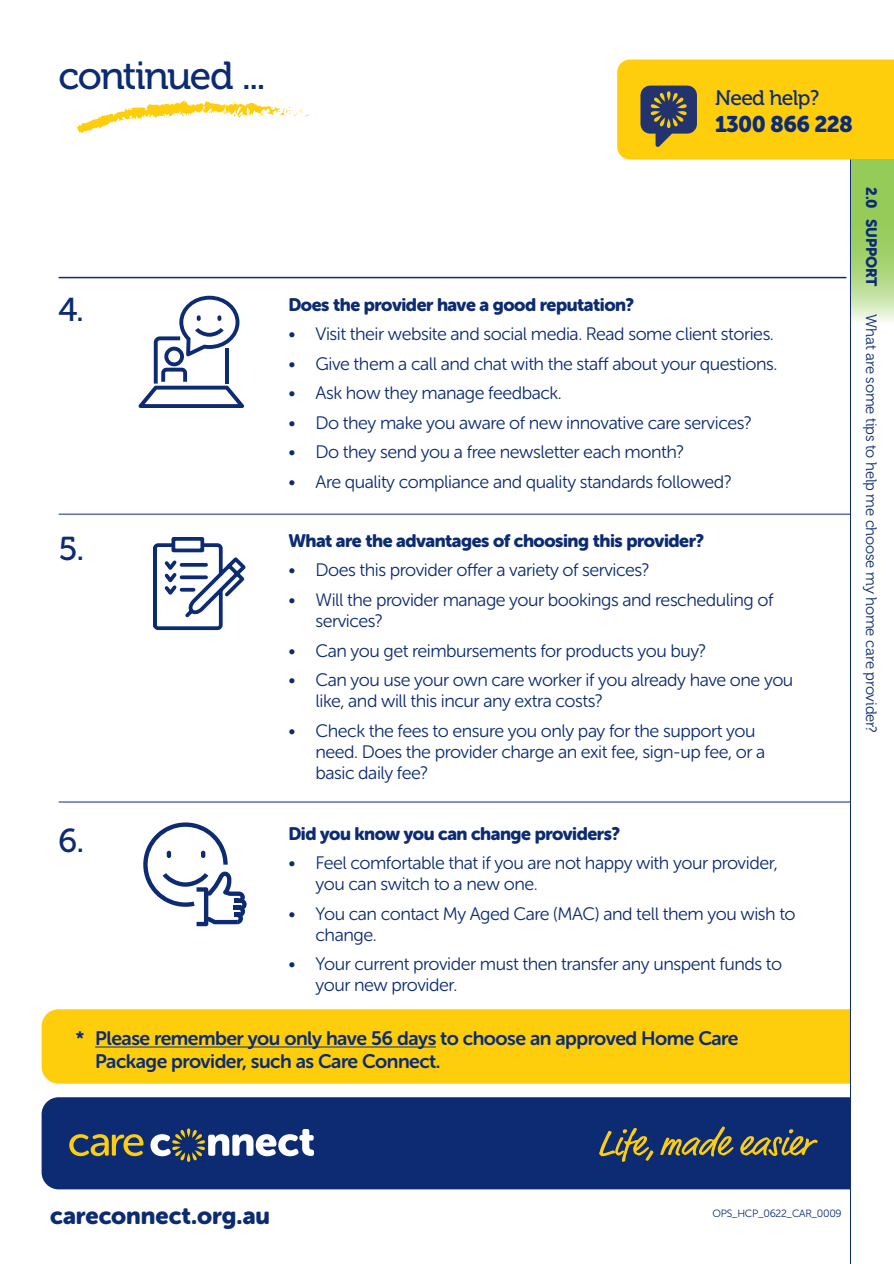
<style>
.page{position:relative;width:894px;height:1264px;background:#fff}
.page>*{position:absolute;margin:0;border:0;box-sizing:border-box;transform-origin:0 0}
.t1{font:39px "Museo 500";letter-spacing:-.04em;color:#0c2b72}
.t2{font:33px "Museo 500";color:#0c2b72}
.t3{font:24px "Museo Sans Rounded 900";color:#0c2b72}
.t4{font:22.5px "Museo Sans Rounded 900";letter-spacing:-.03em;color:#0c2b72}
.t5{font:21px "Museo 500";letter-spacing:-.03em;color:#0c2b72}
.t6{font:19.5px/22.5px "Museo Sans Rounded 700";letter-spacing:-.025em;color:#0c2b72}
.t7{font:18px/21px "Museo Sans Rounded 300";letter-spacing:-.025em;color:#0c2b72}
.t8{font:18px "Museo Sans Rounded 900";letter-spacing:-.025em;color:#0c2b72}
.t9{font:15px "Museo 300";letter-spacing:-.02em;color:#0c2b72}
.t10{font:15px "Museo Sans Rounded 900";letter-spacing:-.01em;color:#0c2b72}
.t11{font:10.5px "Museo Sans Rounded 300";letter-spacing:-.025em;color:#0c2b72}
</style>
<div class="page">
<hr style="left:59px;top:277px;width:787px;height:1px;background:#0c2b72">
<hr style="left:59px;top:802px;width:795px;height:1px;background:#0c2b72">
<hr style="left:59px;top:514px;width:795px;height:1px;background:#0c2b72">
<svg style="left:143px;top:822px;width:103px;height:104px"></svg>
<svg style="left:153px;top:541px;width:93px;height:90px"></svg>
<div style="left:171px;top:537px;width:33px;height:15px;border:4px solid #0c2b72"></div>
<svg style="left:138px;top:296px;width:106px;height:112px"></svg>
<svg style="left:76px;top:100px;width:233px;height:33px"></svg>
<div style="left:42px;top:1009px;width:824px;height:75px;background:#fece0d;border-radius:17px"></div>
<hr style="left:95px;top:1046px;width:340px;height:1px;background:#0c2b72">
<div style="left:42px;top:1097px;width:829px;height:92px;background:#0c2b72;border-radius:17px"></div>
<svg style="left:69px;top:1134px;width:74px;height:22px"></svg>
<svg style="left:150px;top:1128px;width:164px;height:34px"></svg>
<svg style="left:599px;top:1128px;width:54px;height:34px"></svg>
<svg style="left:660px;top:1126px;width:73px;height:30px"></svg>
<svg style="left:740px;top:1129px;width:77px;height:27px"></svg>
<svg style="left:849px;top:159px;width:22px;height:1105px"></svg>
<svg style="left:617px;top:60px;width:276px;height:99px"></svg>
<svg style="left:850px;top:159px;width:43px;height:164px"></svg>
<h1 class="t1" style="left:59px;top:54px;width:209px">continued ...</h1>
<p class="t5" style="left:714px;top:86px;width:106px">Need help?</p>
<p class="t4" style="left:714px;top:111px;width:139px">1300 866 228</p>
<h2 class="t2" style="left:59px;top:291px;width:27px">4.</h2>
<p class="t8" style="left:288px;top:294px;width:347px">Does the provider have a good reputation?</p>
<p class="t7" style="left:288px;top:324px;width:486px">• Visit their website and social media. Read some client stories.</p>
<p class="t7" style="left:288px;top:353px;width:490px">• Give them a call and chat with the staff about your questions.</p>
<p class="t7" style="left:288px;top:383px;width:275px">• Ask how they manage feedback.</p>
<p class="t7" style="left:288px;top:412px;width:464px">• Do they make you aware of new innovative care services?</p>
<p class="t7" style="left:288px;top:442px;width:397px">• Do they send you a free newsletter each month?</p>
<p class="t7" style="left:288px;top:471px;width:444px">• Are quality compliance and quality standards followed?</p>
<h2 class="t2" style="left:59px;top:531px;width:27px">5.</h2>
<p class="t8" style="left:288px;top:530px;width:417px">What are the advantages of choosing this provider?</p>
<p class="t7" style="left:288px;top:560px;width:362px">• Does this provider offer a variety of services?</p>
<p class="t7" style="left:315px;top:589px;width:459px;text-indent:-27px">• Will the provider manage your bookings and rescheduling of services?</p>
<p class="t7" style="left:288px;top:640px;width:419px">• Can you get reimbursements for products you buy?</p>
<p class="t7" style="left:315px;top:669px;width:479px;text-indent:-27px">• Can you use your own care worker if you already have one you like, and will this incur any extra costs?</p>
<p class="t7" style="left:315px;top:720px;width:451px;text-indent:-27px">• Check the fees to ensure you only pay for the support you need. Does the provider charge an exit fee, sign-up fee, or a basic daily fee?</p>
<h2 class="t2" style="left:59px;top:822px;width:27px">6.</h2>
<p class="t8" style="left:288px;top:823px;width:333px">Did you know you can change providers?</p>
<p class="t7" style="left:315px;top:852px;width:463px;text-indent:-27px">• Feel comfortable that if you are not happy with your provider, you can switch to a new one.</p>
<p class="t7" style="left:315px;top:903px;width:481px;text-indent:-27px">• You can contact My Aged Care (MAC) and tell them you wish to change.</p>
<p class="t7" style="left:315px;top:953px;width:468px;text-indent:-27px">• Your current provider must then transfer any unspent funds to your new provider.</p>
<p class="t6" style="left:95px;top:1027px;width:644px;text-indent:-20px">* Please remember you only have 56 days to choose an approved Home Care<br>Package provider, such as Care Connect.</p>
<p class="t10" style="left:879px;top:187px;width:101px;rotate:90deg">2.0 SUPPORT</p>
<p class="t9" style="left:878px;top:314px;width:420px;rotate:90deg">What are some tips to help me choose my home care provider?</p>
<h3 class="t3" style="left:50px;top:1202px;width:221px">careconnect.org.au</h3>
<p class="t11" style="left:712px;top:1207px;width:131px">OPS_HCP_0622_CAR_0009</p>
</div>
